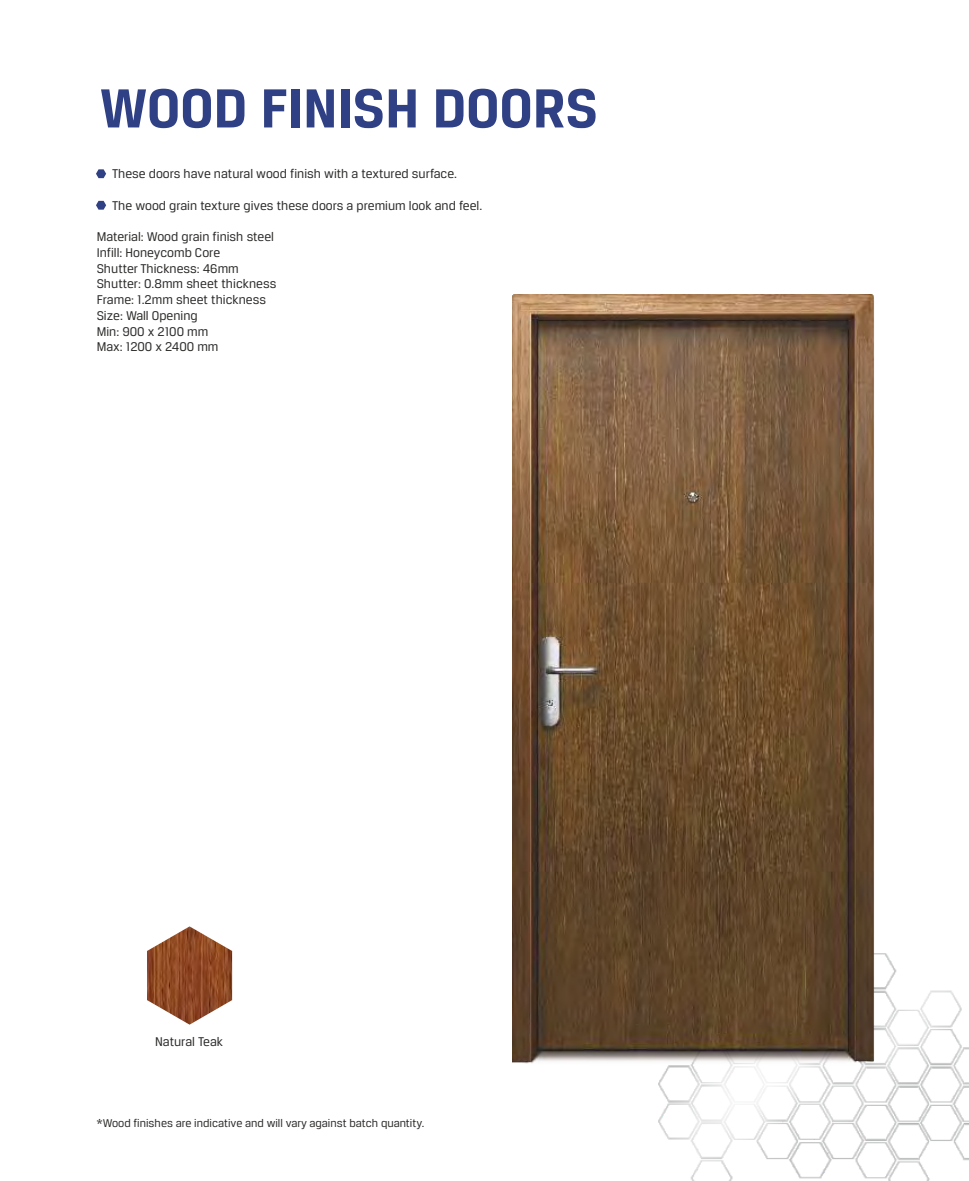
<style>
.page{position:relative;width:969px;height:1181px;background:#fff}
.page>*{position:absolute;margin:0;border:0;box-sizing:border-box;transform-origin:0 0}
.t1{font:700 58.5px "Breuer Text";color:#2f4085}
.t2{font:13.5px/15.8px "Breuer Text";color:#2b2a29}
.t3{font:12px "Breuer Text";color:#2b2a29}
</style>
<div class="page">
<img style="left:658px;top:953px;width:311px;height:227px">
<svg style="left:96px;top:169px;width:10px;height:9px"></svg>
<svg style="left:96px;top:201px;width:10px;height:9px"></svg>
<img style="left:512px;top:295px;width:362px;height:772px">
<img style="left:147px;top:926px;width:85px;height:98px">
<h1 class="t1" style="left:100px;top:84px;width:500px">WOOD FINISH DOORS</h1>
<p class="t2" style="left:112px;top:167px;width:346px">These doors have natural wood finish with a textured surface.</p>
<p class="t2" style="left:112px;top:198px;width:371px">The wood grain texture gives these doors a premium look and feel.</p>
<p class="t2" style="left:97px;top:230px;width:181px">Material: Wood grain finish steel<br>Infill: Honeycomb Core<br>Shutter Thickness: 46mm<br>Shutter: 0.8mm sheet thickness<br>Frame: 1.2mm sheet thickness<br>Size: Wall Opening<br>Min: 900 x 2100 mm<br>Max: 1200 x 2400 mm</p>
<p class="t2" style="left:155px;top:1034px;width:69px">Natural Teak</p>
<p class="t3" style="left:96px;top:1117px;width:329px">*Wood finishes are indicative and will vary against batch quantity.</p>
</div>
